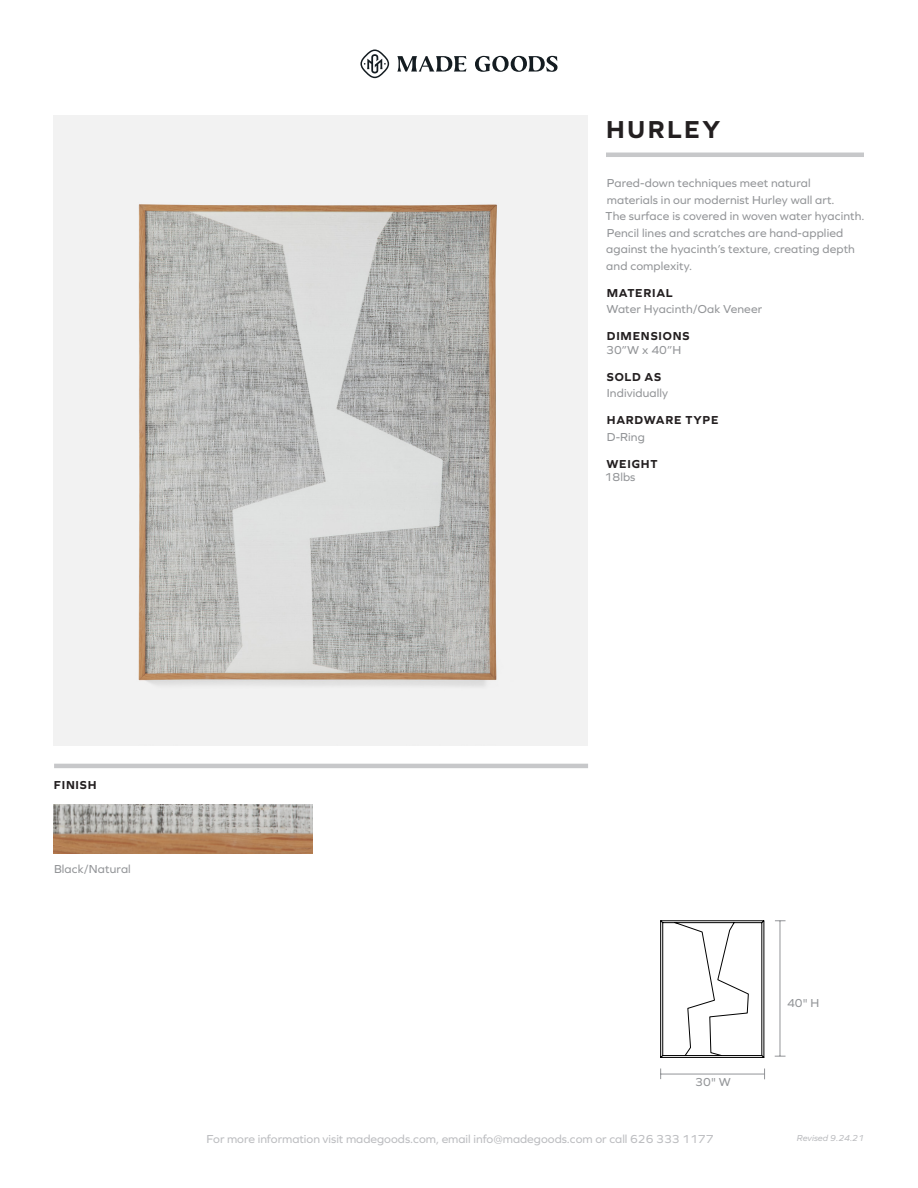
<style>
.page{position:relative;width:918px;height:1188px;background:#fff}
.page>*{position:absolute;margin:0;border:0;box-sizing:border-box;transform-origin:0 0}
.t1{font:700 25.5px "Graphie";letter-spacing:.1em;color:#231f20}
.t2{font:12px/16.5px "Graphie";letter-spacing:.01em;color:#939598}
.t3{font:12px "Graphie";color:#bcbdc0}
.t4{font:700 12px "Graphie";letter-spacing:.06em;color:#231f20}
.t5{font:italic 9px "Graphie";color:#bcbdc0}
</style>
<div class="page">
<hr style="left:606px;top:153px;width:258px;height:4px;background:#c7c8ca">
<svg style="left:397px;top:56px;width:161px;height:16px"></svg>
<svg style="left:360px;top:50px;width:29px;height:28px"></svg>
<hr style="left:54px;top:764px;width:534px;height:4px;background:#c7c8ca">
<img style="left:54px;top:116px;width:534px;height:629px">
<img style="left:54px;top:805px;width:258px;height:49px">
<svg style="left:660px;top:920px;width:105px;height:138px"></svg>
<hr style="left:780px;top:921px;width:1px;height:135px;background:#939598">
<hr style="left:661px;top:1074px;width:104px;height:1px;background:#939598">
<p class="t1" style="left:606px;top:114px;width:115px">HURLEY</p>
<p class="t2" style="left:607px;top:175px;width:229px">Pared-down techniques meet natural materials in our modernist Hurley wall art.</p>
<p class="t2" style="left:606px;top:208px;width:261px">The surface is covered in woven water hyacinth.<br>Pencil lines and scratches are hand-applied against the hyacinth’s texture, creating depth and complexity.</p>
<p class="t4" style="left:607px;top:286px;width:67px">MATERIAL</p>
<p class="t2" style="left:607px;top:301px;width:157px">Water Hyacinth/Oak Veneer</p>
<p class="t4" style="left:607px;top:329px;width:84px">DIMENSIONS</p>
<p class="t2" style="left:606px;top:341px;width:77px">30”W x 40”H</p>
<p class="t4" style="left:607px;top:370px;width:56px">SOLD AS</p>
<p class="t2" style="left:607px;top:385px;width:63px">Individually</p>
<p class="t4" style="left:607px;top:413px;width:113px">HARDWARE TYPE</p>
<p class="t2" style="left:607px;top:428px;width:40px">D-Ring</p>
<p class="t4" style="left:607px;top:457px;width:52px">WEIGHT</p>
<p class="t2" style="left:605px;top:469px;width:32px">18lbs</p>
<p class="t4" style="left:54px;top:778px;width:44px">FINISH</p>
<p class="t2" style="left:54px;top:861px;width:78px">Black/Natural</p>
<p class="t2" style="left:695px;top:1073px;width:37px">30" W</p>
<p class="t2" style="left:787px;top:994px;width:34px">40" H</p>
<p class="t3" style="left:207px;top:1132px;width:508px">For more information visit madegoods.com, email info@madegoods.com or call 626 333 1177</p>
<p class="t5" style="left:797px;top:1132px;width:69px">Revised 9.24.21</p>
</div>
